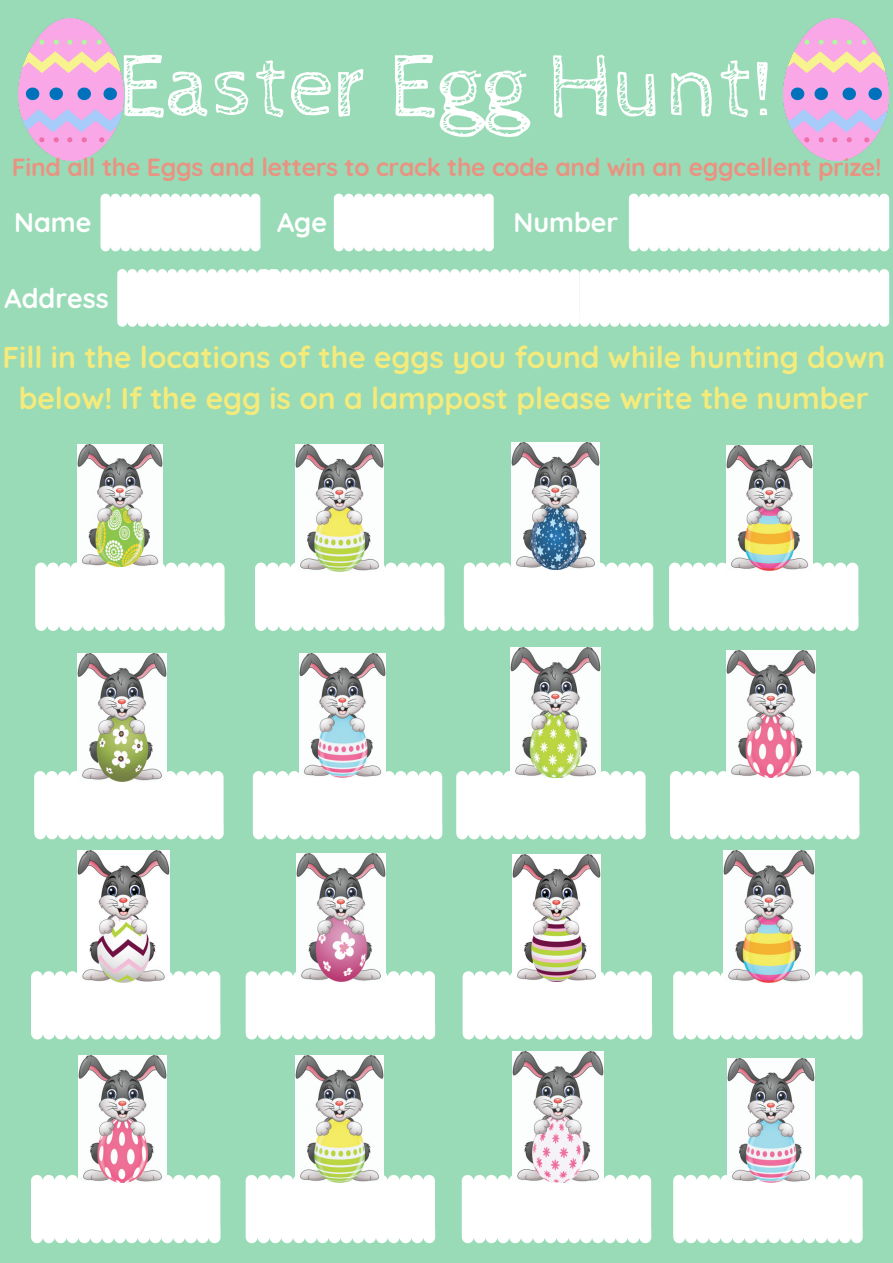
<style>
.page{position:relative;width:893px;height:1263px;background:#99dbb7}
.page>*{position:absolute;margin:0;border:0;box-sizing:border-box;transform-origin:0 0}
.t1{font:91.8px "Cabin Sketch";color:#fff}
.t2{font:700 30px/41.6px "Quicksand";color:#f4eb7c;text-align:center}
.t3{font:700 27px "Quicksand";color:#fff}
.t4{font:700 24.75px "Quicksand";letter-spacing:-.01em;color:#e99382}
</style>
<div class="page">
<div style="left:31px;top:1175px;width:189px;height:68px;background:#fff"></div>
<div style="left:246px;top:1175px;width:189px;height:68px;background:#fff"></div>
<div style="left:462px;top:1175px;width:189px;height:68px;background:#fff"></div>
<div style="left:673px;top:1175px;width:189px;height:68px;background:#fff"></div>
<div style="left:31px;top:971px;width:189px;height:68px;background:#fff"></div>
<div style="left:246px;top:971px;width:189px;height:68px;background:#fff"></div>
<div style="left:462px;top:971px;width:190px;height:68px;background:#fff"></div>
<div style="left:673px;top:971px;width:189px;height:68px;background:#fff"></div>
<div style="left:34px;top:771px;width:190px;height:68px;background:#fff"></div>
<div style="left:253px;top:771px;width:189px;height:68px;background:#fff"></div>
<div style="left:456px;top:771px;width:190px;height:68px;background:#fff"></div>
<div style="left:670px;top:771px;width:189px;height:68px;background:#fff"></div>
<div style="left:464px;top:563px;width:189px;height:68px;background:#fff"></div>
<div style="left:35px;top:563px;width:190px;height:68px;background:#fff"></div>
<div style="left:255px;top:563px;width:189px;height:68px;background:#fff"></div>
<div style="left:669px;top:563px;width:189px;height:68px;background:#fff"></div>
<img style="left:510px;top:647px;width:91px;height:131px">
<img style="left:297px;top:853px;width:88px;height:129px">
<img style="left:511px;top:442px;width:88px;height:127px">
<img style="left:77px;top:850px;width:92px;height:132px">
<img style="left:77px;top:653px;width:89px;height:129px">
<img style="left:512px;top:855px;width:89px;height:127px">
<img style="left:727px;top:650px;width:88px;height:128px">
<img style="left:295px;top:1056px;width:89px;height:127px">
<img style="left:78px;top:1056px;width:89px;height:127px">
<img style="left:295px;top:444px;width:89px;height:128px">
<img style="left:299px;top:653px;width:87px;height:124px">
<img style="left:727px;top:1058px;width:87px;height:124px">
<img style="left:726px;top:446px;width:87px;height:124px">
<img style="left:723px;top:850px;width:92px;height:132px">
<img style="left:77px;top:444px;width:85px;height:123px">
<img style="left:512px;top:1051px;width:92px;height:132px">
<img style="left:19px;top:18px;width:104px;height:143px">
<img style="left:783px;top:18px;width:105px;height:143px">
<div style="left:100px;top:194px;width:160px;height:57px;background:#fff"></div>
<div style="left:334px;top:194px;width:160px;height:57px;background:#fff"></div>
<div style="left:629px;top:194px;width:260px;height:57px;background:#fff"></div>
<div style="left:117px;top:269px;width:772px;height:58px;background:#fff"></div>
<p class="t1" style="left:118px;top:35px;width:659px">Easter Egg Hunt!</p>
<p class="t4" style="left:12px;top:151px;width:871px">Find all the Eggs and letters to crack the code and win an eggcellent prize!</p>
<p class="t3" style="left:14px;top:205px;width:79px">Name</p>
<p class="t3" style="left:277px;top:205px;width:51px">Age</p>
<p class="t3" style="left:513px;top:205px;width:106px">Number</p>
<p class="t3" style="left:5px;top:281px;width:106px">Address</p>
<p class="t2" style="left:2px;top:336px;width:884px">Fill in the locations of the eggs you found while hunting down below! If the egg is on a lamppost please write the number</p>
</div>
